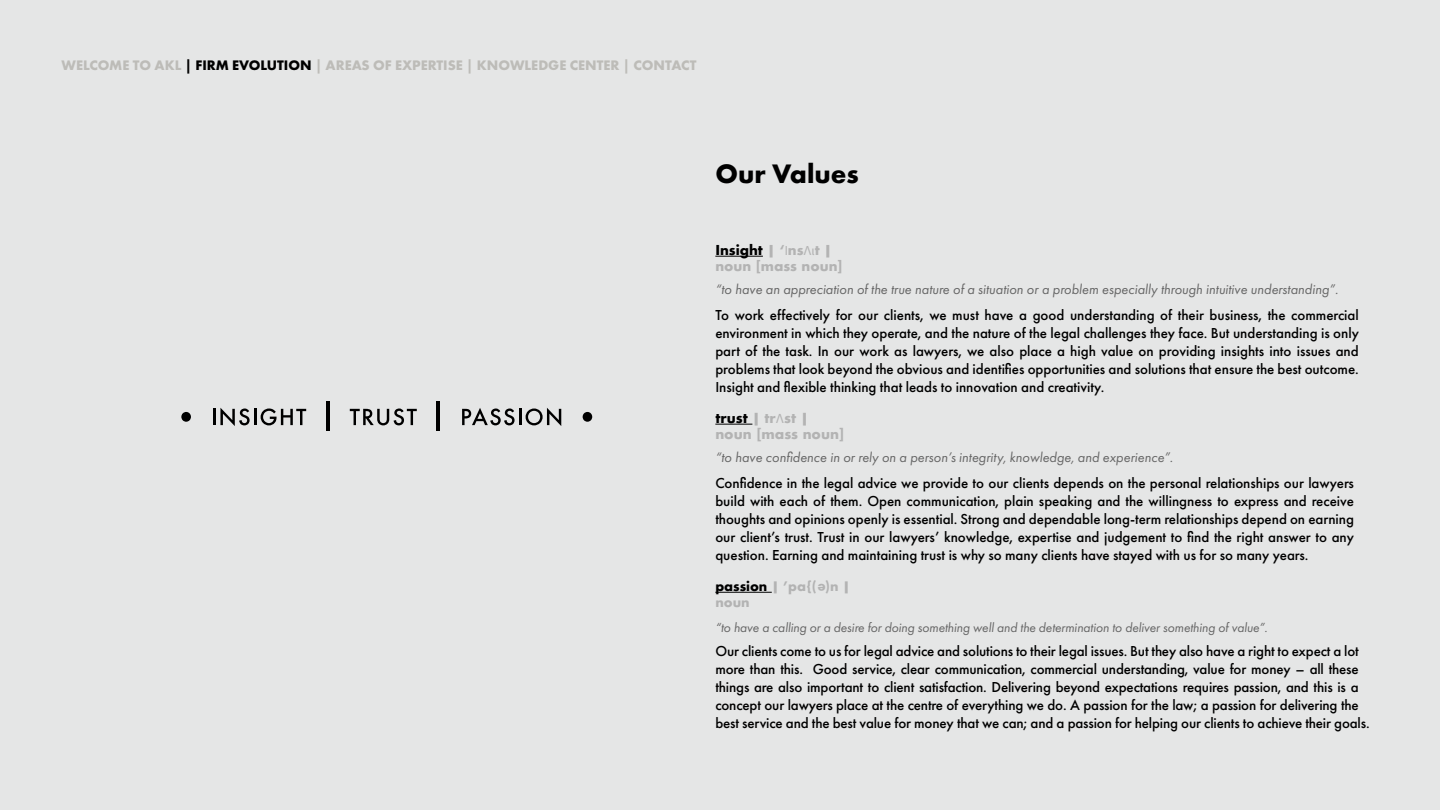
<style>
.page{position:relative;width:1440px;height:810px;background:#fff}
.page>*{position:absolute;margin:0;border:0;box-sizing:border-box;transform-origin:0 0}
.t1{font:700 27.75px "Futura PT";color:#000}
.t2{font:500 15px/18px "Futura PT";letter-spacing:-.01em;color:#000;text-align:justify}
.t3{font:700 14.33px "Futura PT";color:#bdbcb8}
.t4{font:italic 14.25px "Futura PT";color:#666}
.t5{font:italic 13.5px "Futura PT";letter-spacing:-.005em;color:#666}
.t6{font:700 13.5px/16.2px "Futura";color:#b3b3b3}
.t7{font:700 13.35px/16px "Futura";color:#b3b3b3}
.t8{font:700 12.75px/15.3px "Futura";color:#b3b3b3}
.s1{color:#000}
.s2{font-family:"Myriad Pro";font-weight:400}
</style>
<div class="page">
<div style="left:1px;top:0;width:1439px;height:809px;background:#e5e6e6"></div>
<hr style="left:715px;top:256px;width:48px;height:1px;background:#000">
<svg style="left:213px;top:408px;width:93px;height:18px"></svg>
<hr style="left:326px;top:402px;width:3px;height:29px;background:#000">
<svg style="left:350px;top:409px;width:67px;height:16px"></svg>
<hr style="left:437px;top:402px;width:3px;height:29px;background:#000">
<svg style="left:462px;top:408px;width:99px;height:18px"></svg>
<svg style="left:181px;top:412px;width:10px;height:10px"></svg>
<svg style="left:583px;top:412px;width:9px;height:10px"></svg>
<hr style="left:715px;top:424px;width:37px;height:1px;background:#000">
<hr style="left:715px;top:592px;width:57px;height:1px;background:#000">
<p class="t3" style="left:62px;top:56px;width:637px">WELCOME TO AKL <span class="s1">| FIRM EVOLUTION</span> | AREAS OF EXPERTISE | KNOWLEDGE CENTER | CONTACT</p>
<h1 class="t1" style="left:715px;top:156px;width:145px">Our Values</h1>
<p class="t7" style="left:715px;top:242px;width:129px"><span class="s1">Insight</span> | ‘<span class="s2">Ι</span>ns<span class="s2">Λι</span>t | noun [mass noun]</p>
<p class="t2" style="left:715px;top:306px;width:645px">To work effectively for our clients, we must have a good understanding of their business, the commercial environment in which they operate, and the nature of the legal challenges they face. But understanding is only part of the task. In our work as lawyers, we also place a high value on providing insights into issues and problems that look beyond the obvious and identifies opportunities and solutions that ensure the best outcome.<br>Insight and flexible thinking that leads to innovation and creativity.</p>
<p class="t4" style="left:715px;top:281px;width:624px">“to have an appreciation of the true nature of a situation or a problem especially through intuitive understanding”.</p>
<p class="t6" style="left:715px;top:410px;width:130px"><span class="s1">trust</span> | tr<span class="s2">Λ</span>st | noun [mass noun]</p>
<p class="t2" style="left:715px;top:474px;width:640px">Confidence in the legal advice we provide to our clients depends on the personal relationships our lawyers build with each of them. Open communication, plain speaking and the willingness to express and receive thoughts and opinions openly is essential. Strong and dependable long-term relationships depend on earning our client’s trust. Trust in our lawyers’ knowledge, expertise and judgement to find the right answer to any question. Earning and maintaining trust is why so many clients have stayed with us for so many years.</p>
<p class="t4" style="left:715px;top:448px;width:459px">“to have confidence in or rely on a person’s integrity, knowledge, and experience”.</p>
<p class="t8" style="left:715px;top:579px;width:136px"><span class="s1">passion</span> | ’pa{( )n | noun</p>
<p class="t8" style="left:826px;top:597px;width:10px;rotate:-180deg">e</p>
<p class="t5" style="left:715px;top:619px;width:554px">“to have a calling or a desire for doing something well and the determination to deliver something of value”.</p>
<p class="t2" style="left:715px;top:642px;width:656px;text-align:left">Our clients come to us for legal advice and solutions to their legal issues. But they also have a right to expect a lot more than this. Good service, clear communication, commercial understanding, value for money – all these things are also important to client satisfaction. Delivering beyond expectations requires passion, and this is a concept our lawyers place at the centre of everything we do. A passion for the law; a passion for delivering the best service and the best value for money that we can; and a passion for helping our clients to achieve their goals.</p>
</div>
